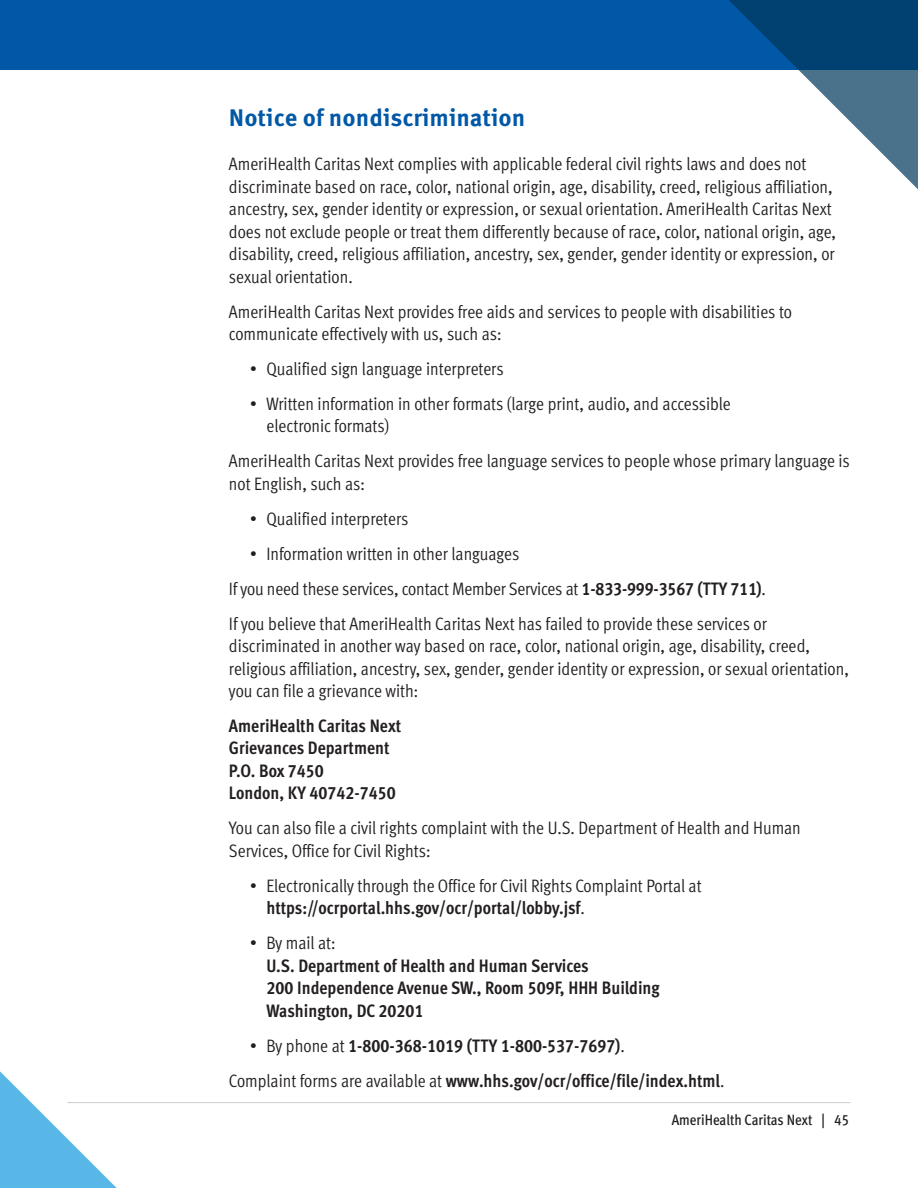
<style>
.page{position:relative;width:918px;height:1188px;background:#fff}
.page>*{position:absolute;margin:0;border:0;box-sizing:border-box;transform-origin:0 0}
.Headline{font:700 24px "Meta Correspondence Pro";color:#0158a6}
.Body_Copy{font:18px/22.5px "Meta Pro Cond Norm";color:#231f20}
.Body_Copy-2{font:700 condensed 18px/22.5px "Meta Pro";color:#231f20}
.t1{font:500 condensed 15px "Meta Pro";color:#231f20}
.s1{font-family:"Meta Pro";font-weight:700;font-stretch:condensed}
.s2{font-family:"Meta Pro Cond Norm";font-weight:400;font-stretch:normal}
</style>
<div class="page">
<hr style="left:68px;top:1102px;width:782px;height:1px;background:#d1d2d4">
<div style="left:0;top:0;width:918px;height:70px;background:#0158a6"></div>
<svg style="left:0;top:1071px;width:117px;height:117px"></svg>
<svg style="left:729px;top:0;width:189px;height:190px"></svg>
<h1 class="Headline" style="left:229px;top:99px;width:298px">Notice of nondiscrimination</h1>
<p class="Body_Copy" style="left:229px;top:152px;width:609px">AmeriHealth Caritas Next complies with applicable federal civil rights laws and does not discriminate based on race, color, national origin, age, disability, creed, religious affiliation, ancestry, sex, gender identity or expression, or sexual orientation. AmeriHealth Caritas Next does not exclude people or treat them differently because of race, color, national origin, age, disability, creed, religious affiliation, ancestry, sex, gender, gender identity or expression, or sexual orientation.</p>
<p class="Body_Copy" style="left:229px;top:299px;width:565px">AmeriHealth Caritas Next provides free aids and services to people with disabilities to communicate effectively with us, such as:</p>
<p class="Body_Copy" style="left:250px;top:356px;width:255px">• Qualified sign language interpreters</p>
<p class="Body_Copy" style="left:266px;top:391px;width:466px;text-indent:-16px">• Written information in other formats (large print, audio, and accessible electronic formats)</p>
<p class="Body_Copy" style="left:229px;top:449px;width:622px">AmeriHealth Caritas Next provides free language services to people whose primary language is not English, such as:</p>
<p class="Body_Copy" style="left:250px;top:506px;width:160px">• Qualified interpreters</p>
<p class="Body_Copy" style="left:250px;top:541px;width:271px">• Information written in other languages</p>
<p class="Body_Copy" style="left:229px;top:576px;width:538px">If you need these services, contact Member Services at <span class="s1">1-833-999-3567 (TTY 711)</span>.</p>
<p class="Body_Copy" style="left:229px;top:611px;width:621px">If you believe that AmeriHealth Caritas Next has failed to provide these services or discriminated in another way based on race, color, national origin, age, disability, creed, religious affiliation, ancestry, sex, gender, gender identity or expression, or sexual orientation, you can file a grievance with:</p>
<p class="Body_Copy-2" style="left:229px;top:713px;width:174px">AmeriHealth Caritas Next<br>Grievances Department<br>P.O. Box 7450<br>London, KY 40742-7450</p>
<p class="Body_Copy" style="left:229px;top:816px;width:573px">You can also file a civil rights complaint with the U.S. Department of Health and Human<br>Services, Office for Civil Rights:</p>
<p class="Body_Copy" style="left:266px;top:873px;width:437px;text-indent:-16px">• Electronically through the Office for Civil Rights Complaint Portal at <span class="s1">https://ocrportal.hhs.gov/ocr/portal/lobby.jsf</span>.</p>
<p class="Body_Copy-2" style="left:266px;top:931px;width:395px;text-indent:-16px"><span class="s2">• By mail at:<br></span>U.S. Department of Health and Human Services<br>200 Independence Avenue SW., Room 509F, HHH Building<br>Washington, DC 20201</p>
<p class="Body_Copy-2" style="left:250px;top:1033px;width:376px"><span class="s2">• By phone at</span> 1-800-368-1019 (TTY 1-800-537-7697)<span class="s2">.</span></p>
<p class="Body_Copy-2" style="left:229px;top:1068px;width:497px"><span class="s2">Complaint forms are available at</span> www.hhs.gov/ocr/office/file/index.html<span class="s2">.</span></p>
<p class="t1" style="left:672px;top:1109px;width:179px">AmeriHealth Caritas Next | 45</p>
</div>
